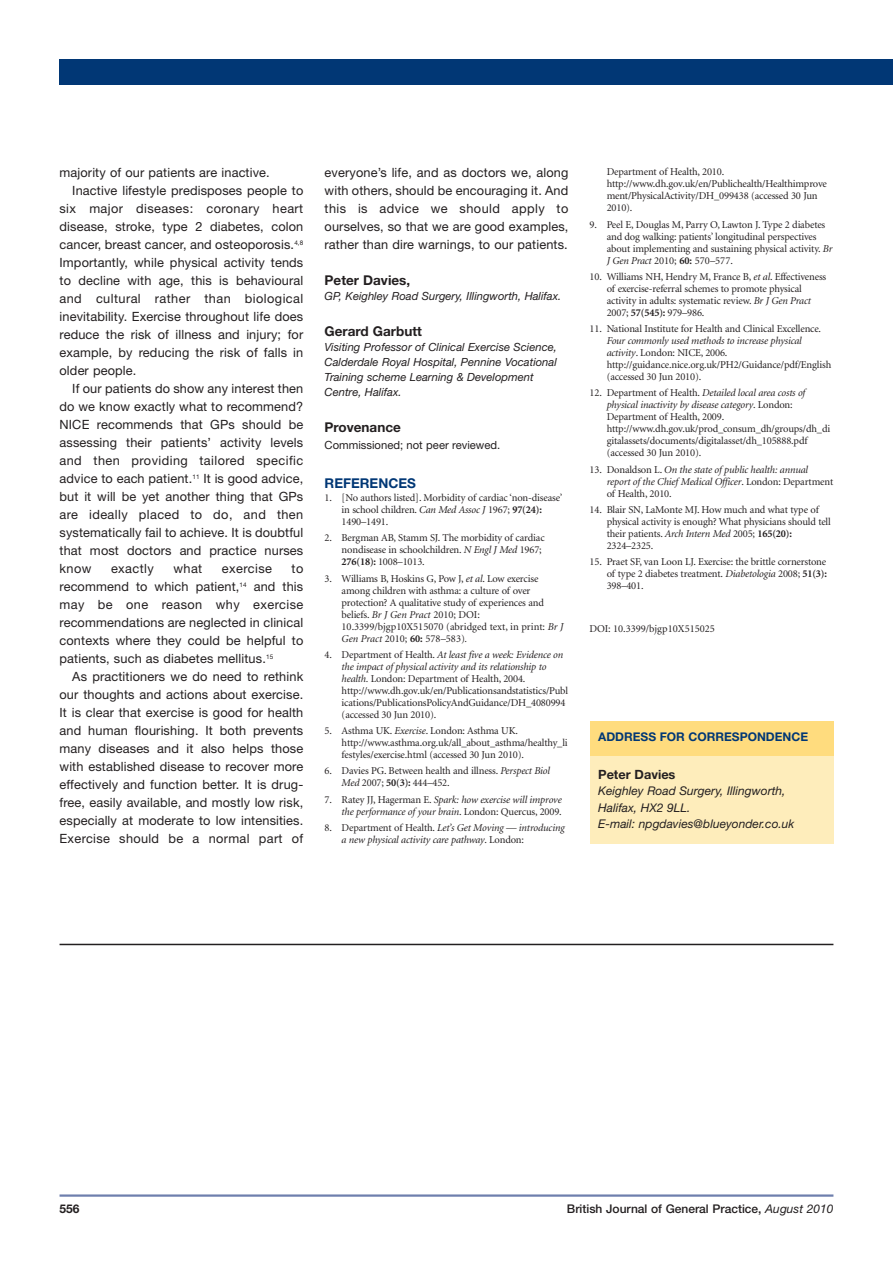
<style>
.page{position:relative;width:893px;height:1263px;background:#fff}
.page>*{position:absolute;margin:0;border:0;box-sizing:border-box;transform-origin:0 0}
.t1{font:700 13.5px "Helvetica Neue";color:#231f20}
.t2{font:700 13.5px "Helvetica Neue";color:#013775}
.t3{font:12.75px/18px "Helvetica Neue";letter-spacing:.01em;color:#231f20;text-align:justify}
.t4{font:12.75px "Helvetica Neue";letter-spacing:.035em;color:#231f20}
.t5{font:700 12.75px "Helvetica Neue";color:#231f20}
.t6{font:italic 12px/16.5px "Helvetica Neue";color:#231f20}
.t7{font:500 12px "Helvetica Neue";color:#231f20}
.t8{font:700 12px "Helvetica Neue";color:#013775}
.t9{font:700 12px "Helvetica Neue";color:#231f20}
.t10{font:italic 11.25px/15px "Helvetica Neue";color:#231f20}
.t11{font:11.25px "Helvetica Neue";color:#231f20}
.t12{font:10.5px/12px "Minion";letter-spacing:-.015em;color:#231f20}
.t13{font:italic 10.5px/12px "Minion";letter-spacing:-.015em;color:#231f20}
.s1{font-style:italic}
.s2{font-weight:700}
.s3{font-style:normal}
.s4{font-weight:400;font-style:italic}
</style>
<div class="page">
<div style="left:60px;top:60px;width:833px;height:25px;background:#013775"></div>
<hr style="left:60px;top:1194px;width:773px;height:3px;background:#6e7fad">
<div style="left:590px;top:721px;width:243px;height:122px;background:#feedbb"></div>
<div style="left:590px;top:721px;width:243px;height:34px;background:#ffdc7e"></div>
<hr style="left:60px;top:944px;width:773px;height:1px;background:#231f20">
<p class="t3" style="left:60px;top:165px;width:212px">majority of our patients are inactive.</p>
<p class="t3" style="left:72px;top:183px;width:233px">Inactive lifestyle predisposes people to</p>
<p class="t4" style="left:60px;top:204px;width:245px">six major diseases: coronary heart</p>
<p class="t3" style="left:60px;top:219px;width:245px">disease, stroke, type 2 diabetes, colon</p>
<p class="t3" style="left:60px;top:237px;width:245px">cancer, breast cancer, and osteoporosis.<sup>4,8</sup></p>
<p class="t3" style="left:60px;top:255px;width:245px">Importantly, while physical activity tends</p>
<p class="t3" style="left:60px;top:273px;width:245px">to decline with age, this is behavioural</p>
<p class="t4" style="left:60px;top:294px;width:245px">and cultural rather than biological</p>
<p class="t3" style="left:60px;top:309px;width:245px">inevitability. Exercise throughout life does</p>
<p class="t3" style="left:60px;top:327px;width:245px">reduce the risk of illness and injury; for</p>
<p class="t3" style="left:60px;top:345px;width:245px">example, by reducing the risk of falls in</p>
<p class="t3" style="left:60px;top:363px;width:78px">older people.</p>
<p class="t3" style="left:72px;top:381px;width:233px">If our patients do show any interest then</p>
<p class="t3" style="left:60px;top:399px;width:245px">do we know exactly what to recommend?</p>
<p class="t3" style="left:60px;top:417px;width:245px">NICE recommends that GPs should be</p>
<p class="t3" style="left:60px;top:435px;width:245px">assessing their patients’ activity levels</p>
<p class="t4" style="left:60px;top:456px;width:245px">and then providing tailored specific</p>
<p class="t3" style="left:60px;top:471px;width:245px">advice to each patient.<sup>11</sup> It is good advice,</p>
<p class="t3" style="left:60px;top:489px;width:245px">but it will be yet another thing that GPs</p>
<p class="t4" style="left:60px;top:510px;width:245px">are ideally placed to do, and then</p>
<p class="t3" style="left:60px;top:525px;width:245px">systematically fail to achieve. It is doubtful</p>
<p class="t3" style="left:60px;top:543px;width:245px">that most doctors and practice nurses</p>
<p class="t3" style="left:60px;top:561px;width:33px">know</p>
<p class="t4" style="left:111px;top:564px;width:44px">exactly</p>
<p class="t3" style="left:173px;top:561px;width:30px">what</p>
<p class="t4" style="left:222px;top:564px;width:52px">exercise</p>
<p class="t3" style="left:60px;top:561px;width:245px;text-indent:232px">to recommend to which patient,<sup>14</sup> and this may be one reason why exercise recommendations are neglected in clinical contexts where they could be helpful to patients, such as diabetes mellitus.<sup>15</sup></p>
<p class="t3" style="left:60px;top:669px;width:245px;text-indent:13px">As practitioners we do need to rethink our thoughts and actions about exercise.<br>It is clear that exercise is good for health and human flourishing. It both prevents many diseases and it also helps those with established disease to recover more effectively and function better. It is drug&shy;free, easily available, and mostly low risk, especially at moderate to low intensities.<br>Exercise should be a normal part of</p>
<p class="t3" style="left:325px;top:165px;width:245px">everyone’s life, and as doctors we, along with others, should be encouraging it. And this is advice we should apply to ourselves, so that we are good examples, rather than dire warnings, to our patients.</p>
<p class="t1" style="left:325px;top:275px;width:87px">Peter Davies,</p>
<p class="t10" style="left:325px;top:290px;width:238px">GP, Keighley Road Surgery, Illingworth, Halifax.</p>
<p class="t1" style="left:325px;top:326px;width:99px">Gerard Garbutt</p>
<p class="t10" style="left:325px;top:341px;width:234px">Visiting Professor of Clinical Exercise Science, Calderdale Royal Hospital, Pennine Vocational Training scheme Learning &amp; Development Centre, Halifax.</p>
<p class="t1" style="left:325px;top:423px;width:78px">Provenance</p>
<p class="t11" style="left:325px;top:441px;width:177px">Commissioned; not peer reviewed.</p>
<p class="t2" style="left:325px;top:478px;width:93px">REFERENCES</p>
<p class="t12" style="left:342px;top:493px;width:222px;text-indent:-17px">1. [No authors listed]. Morbidity of cardiac ‘non-disease’ in school children. <span class="s1">Can Med Assoc J</span> 1967; <span class="s2">97(24):<br></span>1490–1491.</p>
<p class="t12" style="left:342px;top:533px;width:205px;text-indent:-17px">2. Bergman AB, Stamm SJ. The morbidity of cardiac nondisease in schoolchildren. <span class="s1">N Engl J Med</span> 1967;<br><span class="s2">276(18):</span> 1008–1013.</p>
<p class="t12" style="left:342px;top:573px;width:223px;text-indent:-17px">3. Williams B, Hoskins G, Pow J, <span class="s1">et al</span>. Low exercise among children with asthma: a culture of over protection? A qualitative study of experiences and beliefs. <span class="s1">Br J Gen Pract</span> 2010; DOI:<br>10.3399/bjgp10X515070 (abridged text, in print: <span class="s1">Br J Gen Pract</span> 2010; <span class="s2">60:</span> 578–583)<span class="s1">.</span></p>
<p class="t12" style="left:342px;top:649px;width:228px;text-indent:-17px">4. Department of Health. <span class="s1">At least five a week: Evidence on the impact of physical activity and its relationship to health.</span> London: Department of Health, 2004. http://www.dh.gov.uk/en/Publicationsandstatistics/Publ ications/PublicationsPolicyAndGuidance/DH_4080994 (accessed 30 Jun 2010).</p>
<p class="t12" style="left:342px;top:726px;width:228px;text-indent:-17px">5. Asthma UK. <span class="s1">Exercise</span>. London: Asthma UK. http://www.asthma.org.uk/all_about_asthma/healthy_li festyles/exercise.html (accessed 30 Jun 2010).</p>
<p class="t12" style="left:342px;top:766px;width:210px;text-indent:-17px">6. Davies PG. Between health and illness. <span class="s1">Perspect Biol<br>Med</span> 2007; <span class="s2">50(3):</span> 444–452.</p>
<p class="t13" style="left:325px;top:794px;width:239px;text-align:right"><span class="s3">7. Ratey JJ, Hagerman E.</span> Spark: how exercise will improve the performance of your brain<span class="s3">. London: Quercus, 2009.</span></p>
<p class="t13" style="left:342px;top:822px;width:225px;text-indent:-17px"><span class="s3">8. Department of Health.</span> Let’s Get Moving — introducing a new physical activity care pathway<span class="s3">. London:</span></p>
<p class="t12" style="left:607px;top:167px;width:222px">Department of Health, 2010. http://www.dh.gov.uk/en/Publichealth/Healthimprove ment/PhysicalActivity/DH_099438 (accessed 30 Jun 2010).</p>
<p class="t12" style="left:607px;top:219px;width:227px;text-indent:-17px">9. Peel E, Douglas M, Parry O, Lawton J. Type 2 diabetes and dog walking: patients’ longitudinal perspectives about implementing and sustaining physical activity. <span class="s1">Br J Gen Pract</span> 2010; <span class="s2">60:</span> 570–577.</p>
<p class="t12" style="left:607px;top:271px;width:221px;text-indent:-17px">10. Williams NH, Hendry M, France B, <span class="s1">et al</span>. Effectiveness of exercise-referral schemes to promote physical activity in adults: systematic review. <span class="s1">Br J Gen Pract </span>2007; <span class="s2">57(545):</span> 979–986.</p>
<p class="t12" style="left:590px;top:324px;width:233px">11. National Institute for Health and Clinical Excellence.</p>
<p class="t12" style="left:607px;top:336px;width:226px"><span class="s1">Four commonly used methods to increase physical activity</span>. London: NICE, 2006. http://guidance.nice.org.uk/PH2/Guidance/pdf/English (accessed 30 Jun 2010).</p>
<p class="t12" style="left:607px;top:388px;width:225px;text-indent:-17px">12. Department of Health. <span class="s1">Detailed local area costs of physical inactivity by disease category</span>. London:<br>Department of Health, 2009. http://www.dh.gov.uk/prod_consum_dh/groups/dh_di gitalassets/documents/digitalasset/dh_105888.pdf (accessed 30 Jun 2010).</p>
<p class="t13" style="left:607px;top:464px;width:228px;text-indent:-17px"><span class="s3">13. Donaldson L.</span> On the state of public health: annual report of the Chief Medical Officer<span class="s3">. London: Department of Health, 2010.</span></p>
<p class="t12" style="left:607px;top:504px;width:226px;text-indent:-17px">14. Blair SN, LaMonte MJ. How much and what type of physical activity is enough? What physicians should tell their patients. <span class="s1">Arch Intern Med</span> 2005; <span class="s2">165(20):<br></span>2324–2325.</p>
<p class="t12" style="left:607px;top:557px;width:222px;text-align:justify;text-indent:-17px">15. Praet SF, van Loon LJ. Exercise: the brittle cornerstone of type 2 diabetes treatment. <span class="s1">Diabetologia</span> 2008; <span class="s2">51(3):<br></span>398–401.</p>
<p class="t12" style="left:590px;top:623px;width:127px">DOI: 10.3399/bjgp10X515025</p>
<p class="t8" style="left:598px;top:733px;width:212px">ADDRESS FOR CORRESPONDENCE</p>
<p class="t5" style="left:598px;top:769px;width:79px">Peter Davies</p>
<p class="t6" style="left:598px;top:784px;width:198px">Keighley Road Surgery, Illingworth,<br>Halifax, HX2 9LL.<br>E-mail: npgdavies@blueyonder.co.uk</p>
<p class="t9" style="left:60px;top:1204px;width:22px">556</p>
<p class="t7" style="left:567px;top:1204px;width:268px">British Journal of General Practice, <span class="s4">August 2010</span></p>
</div>
